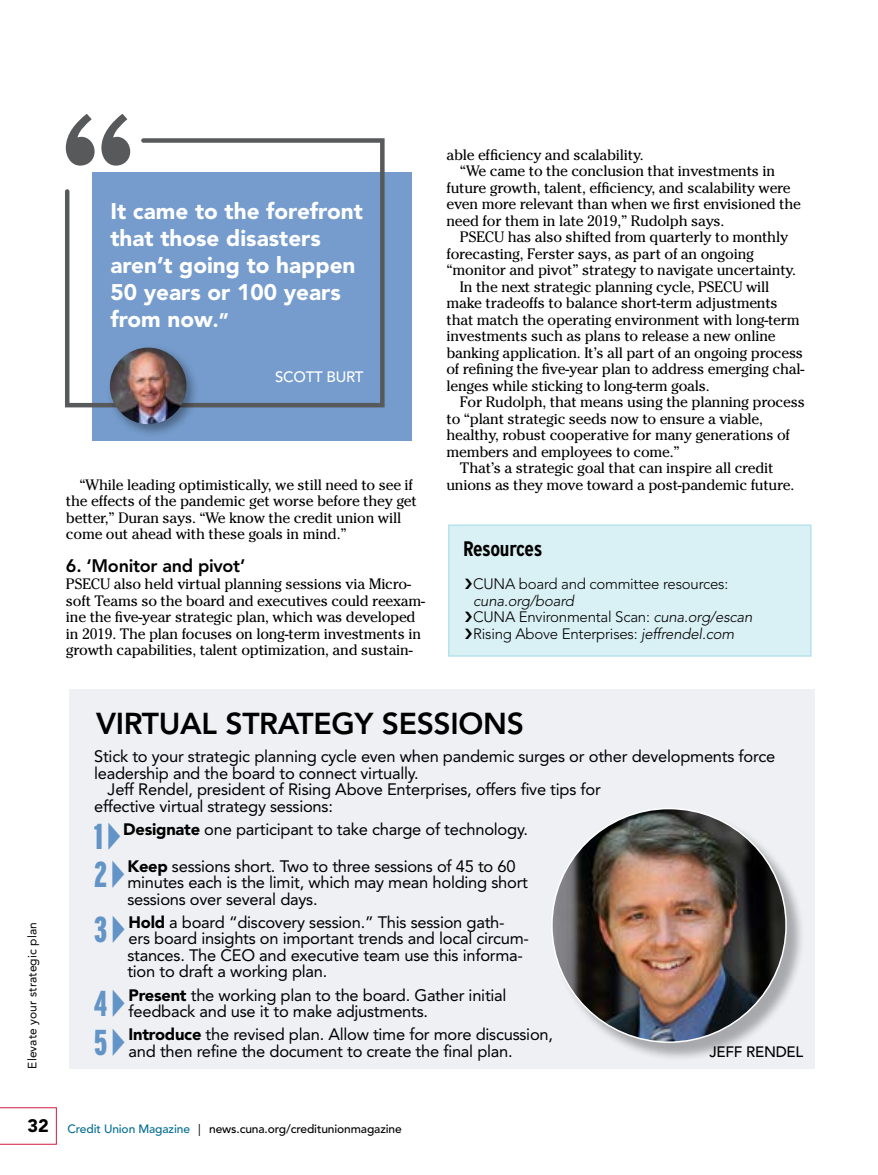
<style>
.page{position:relative;width:878px;height:1175px;background:#fff}
.page>*{position:absolute;margin:0;border:0;box-sizing:border-box;transform-origin:0 0}
.t1{font:700 169.5px "Cheltenham Std";color:#58595b}
.t2{font:900 36px/37.5px "Interstate Compressed";color:#548ac2}
.t3{font:800 30px "Avenir LT Std";letter-spacing:-.01em;color:#000}
.t4{font:900 22.5px/27px "Avenir LT Std";color:#fff}
.t5{font:700 21px "Interstate Condensed";letter-spacing:-.02em;color:#000}
.t6{font:800 18px "Avenir LT Std";letter-spacing:-.015em;color:#000}
.t7{font:16.5px/16.5px "Avenir LT Std";letter-spacing:-.015em;color:#000}
.t8{font:15px/16.5px "Cheltenham Std";letter-spacing:-.015em;color:#000}
.t9{font:300 15px/16.5px "Avenir LT Std";letter-spacing:-.015em;color:#000}
.t10{font:500 15px "Avenir LT Std";letter-spacing:-.015em;color:#000}
.t11{font:500 15px "Avenir LT Std";letter-spacing:-.015em;color:#fff}
.t12{font:500 12px "Avenir LT Std";letter-spacing:-.01em;color:#000}
.t13{font:12px "Avenir LT Std";letter-spacing:.01em;color:#000}
.s1{font-size:19.5px}
.s2{font-style:italic}
.s3{font-weight:900}
.s4{font-weight:900;font-size:18px}
.s5{color:#006d92}
.s6{font-weight:400}
</style>
<div class="page">
<svg style="left:0;top:1107px;width:57px;height:37px"></svg>
<div style="left:92px;top:172px;width:320px;height:268px;background:#759ccc"></div>
<svg style="left:65px;top:138px;width:320px;height:270px"></svg>
<div style="left:107px;top:344px;width:93px;height:93px;background:#000;opacity:.35"></div>
<img style="left:110px;top:347px;width:76px;height:77px;border-radius:38px">
<div style="left:448px;top:525px;width:362px;height:131px;background:#d9f0f4"></div>
<div style="left:448px;top:524px;width:363px;height:132px;border:2px solid #b6e3ec"></div>
<div style="left:69px;top:689px;width:745px;height:380px;background:#eef0f4"></div>
<div style="left:553px;top:810px;width:252px;height:251px;background:#000;opacity:.3"></div>
<img style="left:552px;top:808px;width:234px;height:234px;border-radius:117px">
<svg style="left:109px;top:822px;width:11px;height:28px"></svg>
<svg style="left:113px;top:860px;width:11px;height:27px"></svg>
<svg style="left:113px;top:915px;width:12px;height:28px"></svg>
<svg style="left:113px;top:990px;width:11px;height:27px"></svg>
<svg style="left:113px;top:1029px;width:12px;height:27px"></svg>
<p class="t13" style="left:25px;top:1068px;width:148px;rotate:-90deg">Elevate your strategic plan</p>
<h1 class="t1" style="left:56px;top:77px;width:86px">“</h1>
<h3 class="t4" style="left:110px;top:197px;width:254px">It came to the forefront that those disasters aren’t going to happen<br>50 years or 100 years from now<span class="s1">.”</span></h3>
<p class="t11" style="left:275px;top:368px;width:90px">SCOTT BURT</p>
<p class="t8" style="left:66px;top:476px;width:352px;text-indent:14px">“While leading optimistically, we still need to see if the effects of the pandemic get worse before they get better,” Duran says. “We know the credit union will come out ahead with these goals in mind.”</p>
<p class="t6" style="left:66px;top:555px;width:181px">6. ‘Monitor and pivot’</p>
<p class="t8" style="left:66px;top:575px;width:360px">PSECU also held virtual planning sessions via Micro&shy;soft Teams so the board and executives could reexam&shy;ine the five-year strategic plan, which was developed in 2019. The plan focuses on long-term investments in growth capabilities, talent optimization, and sustain-</p>
<p class="t8" style="left:446px;top:146px;width:198px">able efficiency and scalability.</p>
<p class="t8" style="left:460px;top:163px;width:317px">“We came to the conclusion that investments in</p>
<p class="t8" style="left:446px;top:179px;width:346px">future growth, talent, efficiency, and scalability were</p>
<p class="t8" style="left:446px;top:196px;width:356px">even more relevant than when we first envisioned the</p>
<p class="t8" style="left:446px;top:212px;width:279px">need for them in late 2019,” Rudolph says.</p>
<p class="t8" style="left:460px;top:229px;width:330px">PSECU has also shifted from quarterly to monthly</p>
<p class="t8" style="left:446px;top:245px;width:309px">forecasting, Ferster says, as part of an ongoing</p>
<p class="t8" style="left:446px;top:262px;width:351px">“monitor and pivot” strategy to navigate uncertainty.</p>
<p class="t8" style="left:460px;top:278px;width:311px">In the next strategic planning cycle, PSECU will</p>
<p class="t8" style="left:446px;top:295px;width:333px">make tradeoffs to balance short-term adjustments</p>
<p class="t8" style="left:446px;top:311px;width:355px">that match the operating environment with long-term</p>
<p class="t8" style="left:446px;top:328px;width:331px">investments such as plans to release a new online</p>
<p class="t8" style="left:446px;top:344px;width:358px">banking application. It’s all part of an ongoing process</p>
<p class="t8" style="left:446px;top:361px;width:359px">of refining the five-year plan to address emerging chal-</p>
<p class="t8" style="left:446px;top:377px;width:265px">lenges while sticking to long-term goals.</p>
<p class="t8" style="left:460px;top:394px;width:346px">For Rudolph, that means using the planning process</p>
<p class="t8" style="left:446px;top:410px;width:318px">to “plant strategic seeds now to ensure a viable,</p>
<p class="t8" style="left:446px;top:427px;width:345px">healthy, robust cooperative for many generations of</p>
<p class="t8" style="left:446px;top:443px;width:235px">members and employees to come.”</p>
<p class="t8" style="left:460px;top:460px;width:315px">That’s a strategic goal that can inspire all credit</p>
<p class="t8" style="left:446px;top:476px;width:349px">unions as they move toward a post-pandemic future.</p>
<h3 class="t5" style="left:463px;top:537px;width:81px">Resources</h3>
<p class="t9" style="left:473px;top:575px;width:256px">CUNA board and committee resources:</p>
<p class="t9" style="left:473px;top:592px;width:281px"><span class="s2">cuna.org/board<br></span>CUNA Environmental Scan: <span class="s2">cuna.org/escan<br></span>Rising Above Enterprises: <span class="s2">jeffrendel.com</span></p>
<h3 class="t3" style="left:96px;top:705px;width:429px">VIRTUAL STRATEGY SESSIONS</h3>
<p class="t7" style="left:94px;top:748px;width:682px">Stick to your strategic planning cycle even when pandemic surges or other developments force</p>
<p class="t7" style="left:94px;top:764px;width:326px">leadership and the board to connect virtually.</p>
<p class="t7" style="left:108px;top:781px;width:494px">Jeff Rendel, president of Rising Above Enterprises, offers five tips for</p>
<p class="t7" style="left:94px;top:797px;width:240px">effective virtual strategy sessions:</p>
<p class="t7" style="left:123px;top:821px;width:406px"><span class="s3">Designate</span> one participant to take charge of technology.</p>
<p class="t7" style="left:127px;top:857px;width:402px"><span class="s3">Keep</span> sessions short. Two to three sessions of 45 to 60 minutes each is the limit, which may mean holding short sessions over several days.</p>
<p class="t7" style="left:127px;top:914px;width:403px"><span class="s3">Hold</span> a board “discovery session.” This session gath&shy;ers board insights on important trends and local circum&shy;stances. The CEO and executive team use this informa&shy;tion to draft a working plan.</p>
<p class="t7" style="left:129px;top:986px;width:379px"><span class="s3">Present</span> the working plan to the board. Gather initial feedback and use it to make adjustments.</p>
<p class="t7" style="left:129px;top:1026px;width:426px"><span class="s3">Introduce</span> the revised plan. Allow time for more discussion, and then refine the document to create the final plan.</p>
<h2 class="t2" style="left:94px;top:817px;width:14px">1<br>2</h2>
<h2 class="t2" style="left:94px;top:892px;width:15px;line-height:74.1px">3<br>4</h2>
<h2 class="t2" style="left:94px;top:1023px;width:15px">5</h2>
<p class="t10" style="left:709px;top:1043px;width:95px">JEFF RENDEL</p>
<p class="t12" style="left:28px;top:1122px;width:375px"><span class="s4">32</span> <span class="s5">Credit Union Magazine</span> <span class="s6">|</span> news.cuna.org/creditunionmagazine</p>
</div>
